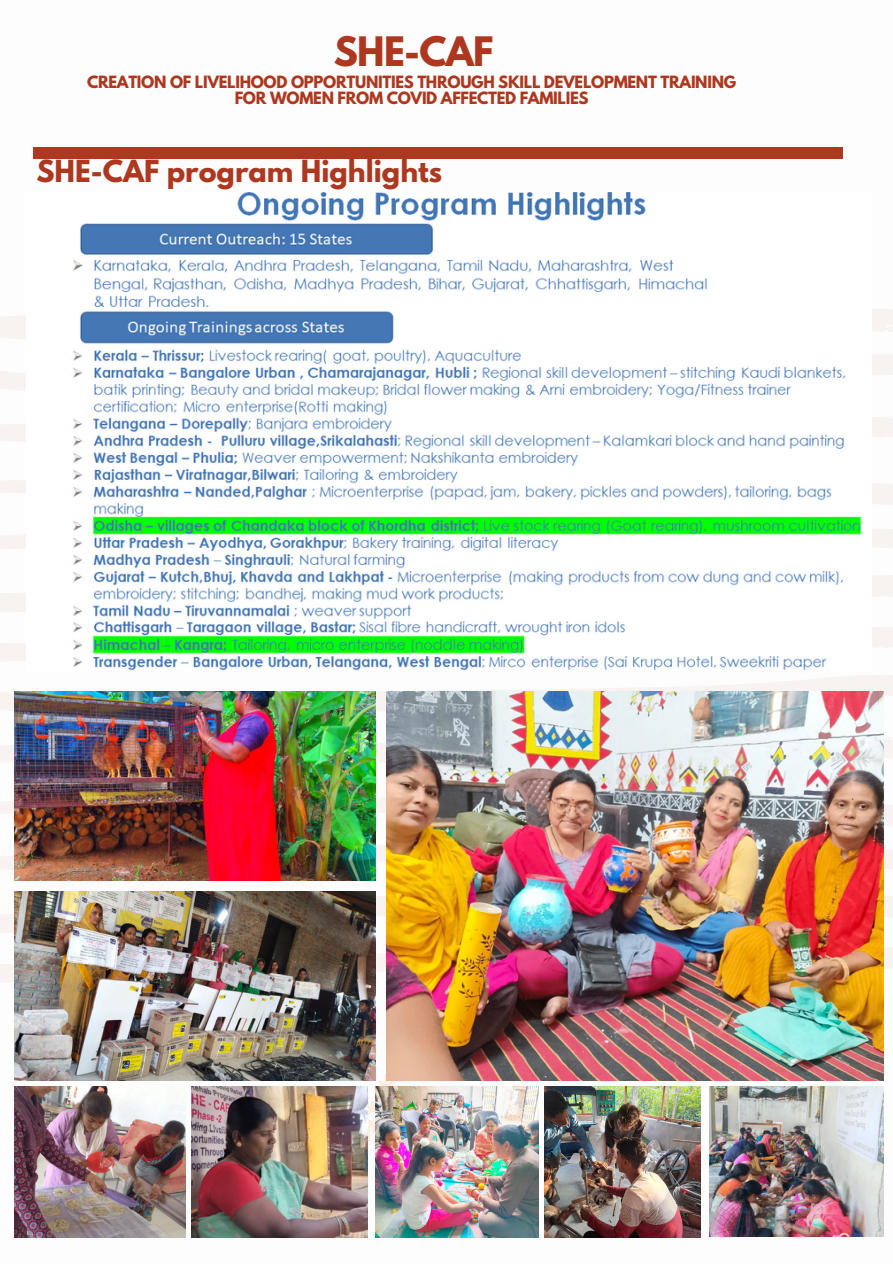
<style>
.page{position:relative;width:893px;height:1264px;background:#fff}
.page>*{position:absolute;margin:0;border:0;box-sizing:border-box;transform-origin:0 0}
.t1{font:700 36px "League Spartan";letter-spacing:-.02em;color:#ad381f}
.t2{font:700 27px "League Spartan";color:#ad381f}
.t3{font:700 15px/15.8px "League Spartan";letter-spacing:-.02em;color:#ad381f;text-align:center}
</style>
<div class="page">
<svg style="left:349px;top:1074px;width:74px;height:81px"></svg>
<div style="left:33px;top:147px;width:809px;height:12px;background:#ad381f"></div>
<svg style="left:0;top:417px;width:892px;height:24px"></svg>
<svg style="left:0;top:627px;width:892px;height:35px"></svg>
<svg style="left:0;top:480px;width:892px;height:25px"></svg>
<svg style="left:0;top:309px;width:892px;height:82px"></svg>
<svg style="left:0;top:732px;width:892px;height:36px"></svg>
<svg style="left:0;top:843px;width:892px;height:32px"></svg>
<svg style="left:0;top:940px;width:892px;height:44px"></svg>
<svg style="left:0;top:795px;width:892px;height:35px"></svg>
<svg style="left:0;top:887px;width:892px;height:47px"></svg>
<svg style="left:0;top:675px;width:892px;height:40px"></svg>
<img style="left:14px;top:691px;width:361px;height:189px">
<img style="left:14px;top:891px;width:361px;height:189px">
<img style="left:386px;top:691px;width:497px;height:389px">
<svg style="left:0;top:529px;width:892px;height:83px"></svg>
<img style="left:14px;top:1086px;width:171px;height:151px">
<img style="left:191px;top:1086px;width:176px;height:151px">
<img style="left:375px;top:1086px;width:163px;height:151px">
<img style="left:545px;top:1086px;width:155px;height:151px">
<img style="left:26px;top:193px;width:845px;height:477px">
<img style="left:709px;top:1086px;width:174px;height:150px">
<h1 class="t1" style="left:334px;top:33px;width:161px">SHE-CAF</h1>
<p class="t3" style="left:87px;top:76px;width:650px">CREATION OF LIVELIHOOD OPPORTUNITIES THROUGH SKILL DEVELOPMENT TRAINING<br>FOR WOMEN FROM COVID AFFECTED FAMILIES</p>
<h2 class="t2" style="left:36px;top:158px;width:407px">SHE-CAF program Highlights</h2>
</div>
